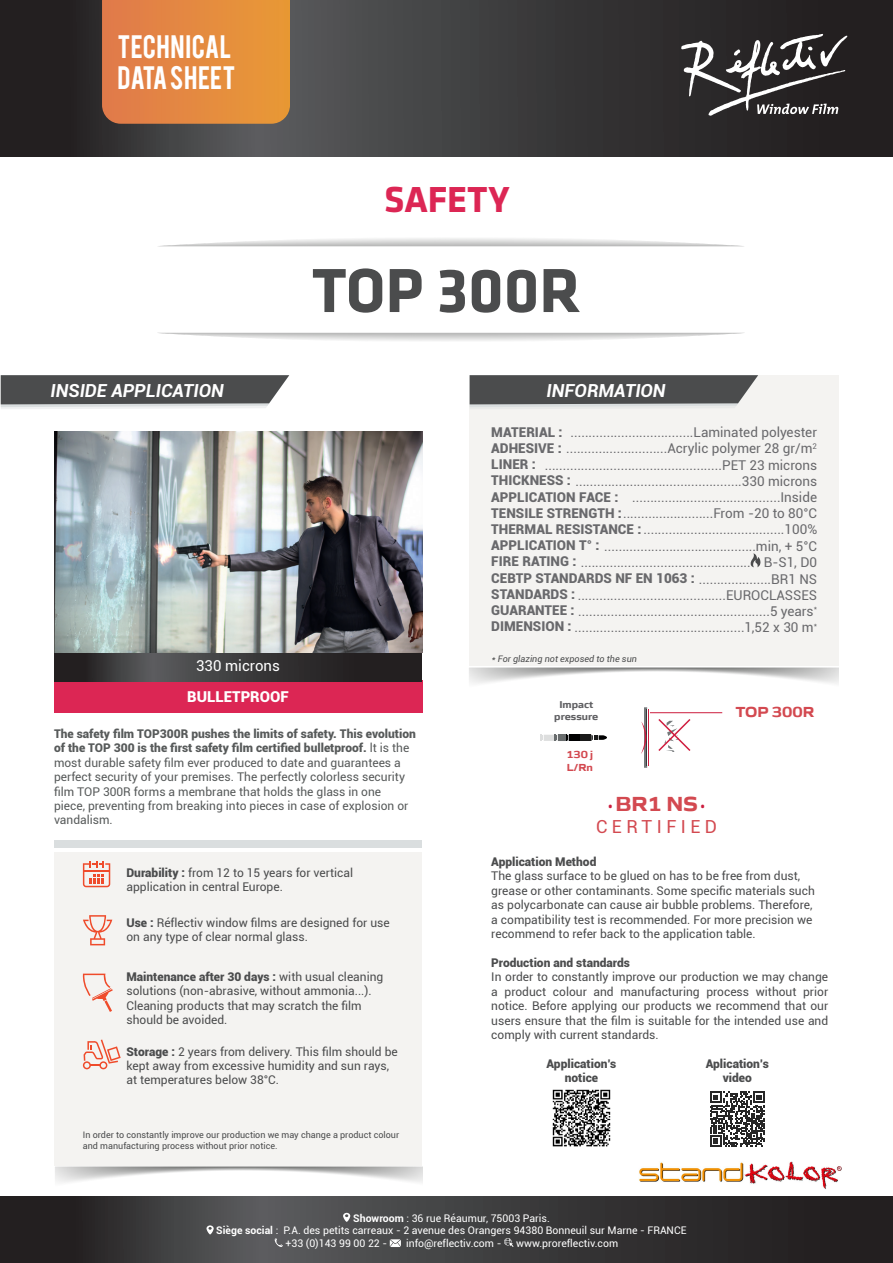
<style>
.page{position:relative;width:893px;height:1263px;background:#fff}
.page>*{position:absolute;margin:0;border:0;box-sizing:border-box;transform-origin:0 0}
.t1{font:700 64.5px "Klavika";color:#4b4c4d}
.t2{font:700 37.5px "Klavika";color:#dc2654}
.t3{font:25.5px "Bebas";letter-spacing:.015em;color:#fff}
.t4{font:700 21px "Gomme Sans W04";color:#d34950}
.t5{font:italic 700 18px "Roboto";color:#fff}
.t6{font:18px "Roboto";letter-spacing:.25em;color:#d34950}
.t7{font:900 15px "Roboto";color:#fff}
.t8{font:15px "Roboto";color:#fff}
.t9{font:700 15px "Gomme Sans W04";color:#d34950}
.t10{font:13.5px "Roboto";color:#69696c}
.t11{font:900 13.5px "Roboto";color:#69696c}
.t12{font:12px/14.4px "Roboto";color:#4b4c4d}
.t13{font:12px/14.4px "Roboto";color:#575a5a}
.t14{font:900 12px/14.4px "Roboto";color:#4b4c4d;text-align:center}
.t15{font:10.5px "Roboto";color:#fff}
.t16{font:700 10.5px "Gomme Sans W04";color:#d34950}
.t17{font:700 10.2px "Gomme Sans W04";color:#606063}
.t18{font:9px/10.8px "Roboto";color:#4b4c4d}
.t19{font:italic 9px "Roboto";color:#4b4c4d}
.s1{font-weight:900}
.s2{font-family:"Roboto";font-weight:900;font-size:12px;color:#cc1d3e}
.s3{font-weight:700}
</style>
<div class="page">
<svg style="left:0;top:0;width:892px;height:157px;background:#373536"></svg>
<svg style="left:681px;top:34px;width:166px;height:82px"></svg>
<svg style="left:101px;top:0;width:190px;height:124px;background:#de863f"></svg>
<div style="left:470px;top:375px;width:369px;height:291px;background:#f4f3f1"></div>
<svg style="left:0;top:1197px;width:893px;height:66px;background:#373637"></svg>
<svg style="left:1px;top:375px;width:288px;height:34px;background:#68696a"></svg>
<svg style="left:470px;top:375px;width:288px;height:34px;background:#676869"></svg>
<div style="left:54px;top:680px;width:368px;height:33px;background:#dc2654"></div>
<svg style="left:54px;top:652px;width:368px;height:29px;background:#393738"></svg>
<img style="left:54px;top:431px;width:368px;height:221px">
<img style="left:49px;top:1165px;width:373px;height:40px">
<div style="left:54px;top:852px;width:368px;height:313px;background:#f4f3f1"></div>
<svg style="left:83px;top:861px;width:27px;height:26px"></svg>
<svg style="left:83px;top:915px;width:29px;height:30px"></svg>
<svg style="left:82px;top:973px;width:31px;height:39px"></svg>
<svg style="left:83px;top:1039px;width:38px;height:30px"></svg>
<div style="left:54px;top:840px;width:368px;height:8px;background:#dadedf"></div>
<svg style="left:343px;top:1213px;width:7px;height:9px"></svg>
<svg style="left:206px;top:1225px;width:8px;height:9px"></svg>
<svg style="left:274px;top:1238px;width:9px;height:10px"></svg>
<svg style="left:390px;top:1239px;width:11px;height:8px"></svg>
<svg style="left:504px;top:1238px;width:10px;height:9px"></svg>
<svg style="left:579px;top:735px;width:11px;height:6px"></svg>
<svg style="left:591px;top:735px;width:16px;height:6px"></svg>
<svg style="left:541px;top:735px;width:38px;height:6px"></svg>
<hr style="left:648px;top:709px;width:1px;height:56px;background:#cf1d3f">
<svg style="left:641px;top:707px;width:6px;height:61px"></svg>
<svg style="left:658px;top:719px;width:33px;height:33px"></svg>
<hr style="left:650px;top:712px;width:72px;height:1px;background:#cc1d3e">
<svg style="left:710px;top:1091px;width:55px;height:56px"></svg>
<img style="left:552px;top:1089px;width:59px;height:58px">
<svg style="left:750px;top:553px;width:10px;height:14px"></svg>
<img style="left:639px;top:1162px;width:203px;height:28px">
<p class="t3" style="left:117px;top:28px;width:116px">TECHNICAL</p>
<p class="t3" style="left:117px;top:59px;width:120px">DATA SHEET</p>
<p class="t2" style="left:384px;top:180px;width:127px">SAFETY</p>
<p class="t1" style="left:312px;top:255px;width:270px">TOP 300R</p>
<p class="t5" style="left:51px;top:377px;width:175px">INSIDE APPLICATION</p>
<p class="t5" style="left:547px;top:377px;width:121px">INFORMATION</p>
<p class="t8" style="left:196px;top:655px;width:85px">330 microns</p>
<p class="t7" style="left:187px;top:686px;width:103px">BULLETPROOF</p>
<p class="t13" style="left:54px;top:726px;width:363px"><span class="s1">The safety film TOP300R pushes the limits of safety. This evolution of the TOP 300 is the first safety film certified bulletproof.</span> lt is the most durable safety film ever produced to date and guarantees a perfect security of your premises. The perfectly colorless security film TOP 300R forms a membrane that holds the glass in one<br>piece, preventing from breaking into pieces in case of explosion or vandalism.</p>
<p class="t12" style="left:126px;top:865px;width:228px"><span class="s1">Durability :</span> from 12 to 15 years for vertical application in central Europe.</p>
<p class="t12" style="left:126px;top:915px;width:265px"><span class="s1">Use :</span> Réflectiv window films are designed for use on any type of clear normal glass.</p>
<p class="t12" style="left:126px;top:969px;width:258px"><span class="s1">Maintenance after 30 days :</span> with usual cleaning solutions (non-abrasive, without ammonia...).<br>Cleaning products that may scratch the film should be avoided.</p>
<p class="t12" style="left:126px;top:1044px;width:273px"><span class="s1">Storage :</span> 2 years from delivery. This film should be kept away from excessive humidity and sun rays, at temperatures below 38°C.</p>
<p class="t18" style="left:83px;top:1129px;width:318px">In order to constantly improve our production we may change a product colour and manufacturing process without prior notice.</p>
<p class="t10" style="left:570px;top:423px;width:248px">..................................Laminated polyester</p>
<p class="t10" style="left:545px;top:455px;width:274px">.................................................PET 23 microns</p>
<p class="t10" style="left:632px;top:488px;width:186px">.........................................Inside</p>
<p class="t11" style="left:491px;top:422px;width:73px">MATERIAL :</p>
<p class="t10" style="left:491px;top:439px;width:327px"><span class="s1">ADHESIVE :</span> ............................Acrylic polymer 28 gr/m<sup>2</sup></p>
<p class="t11" style="left:491px;top:455px;width:46px">LINER :</p>
<p class="t10" style="left:491px;top:471px;width:327px"><span class="s1">THICKNESS :</span> ..............................................330 microns</p>
<p class="t11" style="left:491px;top:487px;width:129px">APPLICATION FACE :</p>
<p class="t10" style="left:491px;top:504px;width:327px"><span class="s1">TENSILE STRENGTH :</span>.........................From -20 to 80°C</p>
<p class="t10" style="left:491px;top:520px;width:327px"><span class="s1">THERMAL RESISTANCE :</span>.......................................100%</p>
<p class="t10" style="left:491px;top:536px;width:327px"><span class="s1">APPLICATION T° :</span> ..........................................min, + 5°C</p>
<p class="t10" style="left:491px;top:553px;width:327px"><span class="s1">FIRE RATING :</span> ............................................... B-S1, D0</p>
<p class="t10" style="left:491px;top:569px;width:327px"><span class="s1">CEBTP STANDARDS NF EN 1063 :</span> ....................BR1 NS</p>
<p class="t10" style="left:491px;top:585px;width:327px"><span class="s1">STANDARDS :</span> .........................................EUROCLASSES</p>
<p class="t10" style="left:491px;top:602px;width:327px"><span class="s1">GUARANTEE :</span> .....................................................5 years<sup>*</sup></p>
<p class="t10" style="left:491px;top:618px;width:327px"><span class="s1">DIMENSION :</span> ...............................................1,52 x 30 m<sup>*</sup></p>
<p class="t19" style="left:492px;top:652px;width:147px">* For glazing not exposed to the sun</p>
<p class="t17" style="left:559px;top:696px;width:35px">Impact</p>
<p class="t17" style="left:554px;top:709px;width:46px">pressure</p>
<p class="t16" style="left:566px;top:746px;width:28px">130 j</p>
<p class="t16" style="left:567px;top:759px;width:27px">L/Rn</p>
<p class="t4" style="left:608px;top:787px;width:98px"><span class="s2">•</span> BR1 NS <span class="s2">•</span></p>
<p class="t6" style="left:596px;top:814px;width:123px">CERTIFIED</p>
<p class="t9" style="left:736px;top:700px;width:80px">TOP 300R</p>
<p class="t14" style="left:491px;top:854px;width:107px">Application Method</p>
<p class="t12" style="left:491px;top:868px;width:325px">The glass surface to be glued on has to be free from dust, grease or other contaminants. Some specific materials such as polycarbonate can cause air bubble problems. Therefore, a compatibility test is recommended. For more precision we recommend to refer back to the application table.</p>
<p class="t14" style="left:491px;top:955px;width:140px">Production and standards</p>
<p class="t12" style="left:491px;top:969px;width:338px;text-align:justify">In order to constantly improve our production we may change a product colour and manufacturing process without prior notice. Before applying our products we recommend that our users ensure that the film is suitable for the intended use and comply with current standards.</p>
<p class="t14" style="left:547px;top:1056px;width:71px">Application’s</p>
<p class="t14" style="left:565px;top:1070px;width:35px">notice</p>
<p class="t14" style="left:706px;top:1056px;width:65px">Aplication’s video</p>
<p class="t15" style="left:353px;top:1211px;width:198px"><span class="s3">Showroom</span> : 36 rue Réaumur, 75003 Paris.</p>
<p class="t15" style="left:216px;top:1223px;width:472px"><span class="s3">Siège social</span> : P.A. des petits carreaux - 2 avenue des Orangers 94380 Bonneuil sur Marne - FRANCE</p>
<p class="t15" style="left:285px;top:1236px;width:103px">+33 (0)143 99 00 22 -</p>
<p class="t15" style="left:406px;top:1236px;width:97px">info@reflectiv.com -</p>
<p class="t15" style="left:516px;top:1236px;width:104px">www.proreflectiv.com</p>
</div>
